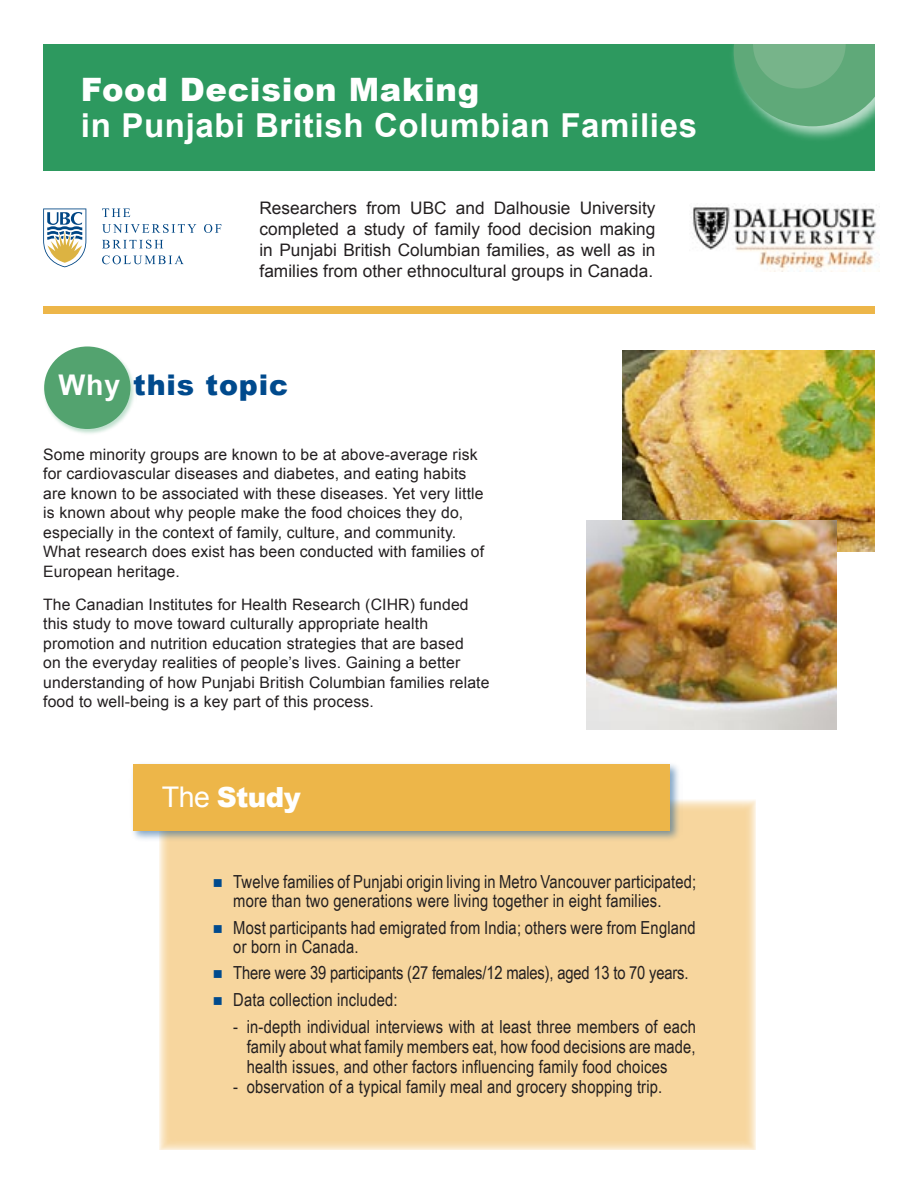
<style>
.page{position:relative;width:918px;height:1188px;background:#fff}
.page>*{position:absolute;margin:0;border:0;box-sizing:border-box;transform-origin:0 0}
.Main_Text{font:700 33px "Arial";letter-spacing:.02em;color:#fff}
.Main_Text-2{font:900 32.25px "Arial";letter-spacing:.02em;color:#fff}
.Main_Text-3{font:900 28.5px "Arial";letter-spacing:.03em;color:#004a8d}
.Main_Text-4{font:900 27.75px "Arial";letter-spacing:-.02em;color:#fff}
.Column_Bullet{font:18px/19.5px "Arial Narrow";letter-spacing:.01em;color:#231f20}
.Column_Bullet-2{font:18px "Arial Narrow";letter-spacing:-.01em;color:#231f20}
.Main_Text-5{font:17.25px/21px "Arial";letter-spacing:.005em;color:#231f20;text-align:justify}
.Main_Text-6{font:15.75px/19.5px "Arial";letter-spacing:.01em;color:#231f20}
.s1{font-weight:700;color:#fff}
.s2{font-weight:400;font-size:28.5px}
.s3{color:#004a8d}
</style>
<div class="page">
<div style="left:43px;top:306px;width:832px;height:8px;background:#edb649"></div>
<img style="left:692px;top:205px;width:188px;height:67px">
<svg style="left:102px;top:209px;width:28px;height:8px"></svg>
<svg style="left:102px;top:224px;width:94px;height:9px"></svg>
<svg style="left:204px;top:224px;width:17px;height:9px"></svg>
<svg style="left:102px;top:240px;width:61px;height:9px"></svg>
<svg style="left:102px;top:255px;width:82px;height:9px"></svg>
<svg style="left:43px;top:209px;width:43px;height:58px"></svg>
<div style="left:159px;top:800px;width:597px;height:350px;background:#f7d69e"></div>
<div style="left:43px;top:43px;width:832px;height:128px;background:#2d995f"></div>
<div style="left:42px;top:344px;width:95px;height:92px;background:#00843d;opacity:.25"></div>
<div style="left:44px;top:347px;width:86px;height:82px;background:#53a36f;border-radius:50%"></div>
<div style="left:128px;top:759px;width:555px;height:84px;background:#004a8d;opacity:.5"></div>
<div style="left:133px;top:765px;width:537px;height:66px;background:#edb649"></div>
<div style="left:728px;top:0;width:179px;height:143px;background:#fff;opacity:.67"></div>
<svg style="left:734px;top:43px;width:141px;height:83px;background:#5daa7a"></svg>
<div style="left:753px;top:0;width:93px;height:89px;background:#77b48a;border-radius:50%"></div>
<div style="left:875px;top:0;width:43px;height:187px;background:#fff"></div>
<div style="left:21px;top:0;width:897px;height:43px;background:#fff"></div>
<img style="left:622px;top:350px;width:252px;height:201px">
<img style="left:587px;top:521px;width:250px;height:208px">
<p class="Main_Text-2" style="left:81px;top:66px;width:400px">Food Decision Making</p>
<p class="Main_Text" style="left:81px;top:103px;width:618px">in Punjabi British Columbian Families</p>
<p class="Main_Text-5" style="left:259px;top:197px;width:398px">Researchers from UBC and Dalhousie University completed a study of family food decision making in Punjabi British Columbian families, as well as in families from other ethnocultural groups in Canada.</p>
<p class="Main_Text-3" style="left:58px;top:364px;width:231px"><span class="s1">Why</span> this topic</p>
<p class="Main_Text-6" style="left:43px;top:445px;width:442px">Some minority groups are known to be at above-average risk for cardiovascular diseases and diabetes, and eating habits are known to be associated with these diseases. Yet very little is known about why people make the food choices they do, especially in the context of family, culture, and community.<br>What research does exist has been conducted with families of European heritage.</p>
<p class="Main_Text-6" style="left:43px;top:595px;width:448px">The Canadian Institutes for Health Research (CIHR) funded this study to move toward culturally appropriate health promotion and nutrition education strategies that are based<br>on the everyday realities of people’s lives. Gaining a better understanding of how Punjabi British Columbian families relate food to well-being is a key part of this process.</p>
<p class="Main_Text-4" style="left:162px;top:777px;width:140px"><span class="s2">The</span> Study</p>
<p class="Column_Bullet" style="left:233px;top:872px;width:464px;text-indent:-20px"><span class="s3">■</span> Twelve families of Punjabi origin living in Metro Vancouver participated; more than two generations were living together in eight families.</p>
<p class="Column_Bullet" style="left:233px;top:917px;width:464px;text-indent:-20px"><span class="s3">■</span> Most participants had emigrated from India; others were from England or born in Canada.</p>
<p class="Column_Bullet-2" style="left:213px;top:963px;width:477px"><span class="s3">■</span> There were 39 participants (27 females/12 males), aged 13 to 70 years.</p>
<p class="Column_Bullet" style="left:213px;top:989px;width:186px"><span class="s3">■</span> Data collection included:</p>
<p class="Column_Bullet" style="left:247px;top:1016px;width:451px;line-height:20.2px;text-align:justify;text-indent:-14px">- in-depth individual interviews with at least three members of each family about what family members eat, how food decisions are made, health issues, and other factors influencing family food choices</p>
<p class="Column_Bullet" style="left:233px;top:1077px;width:431px">- observation of a typical family meal and grocery shopping trip.</p>
</div>
